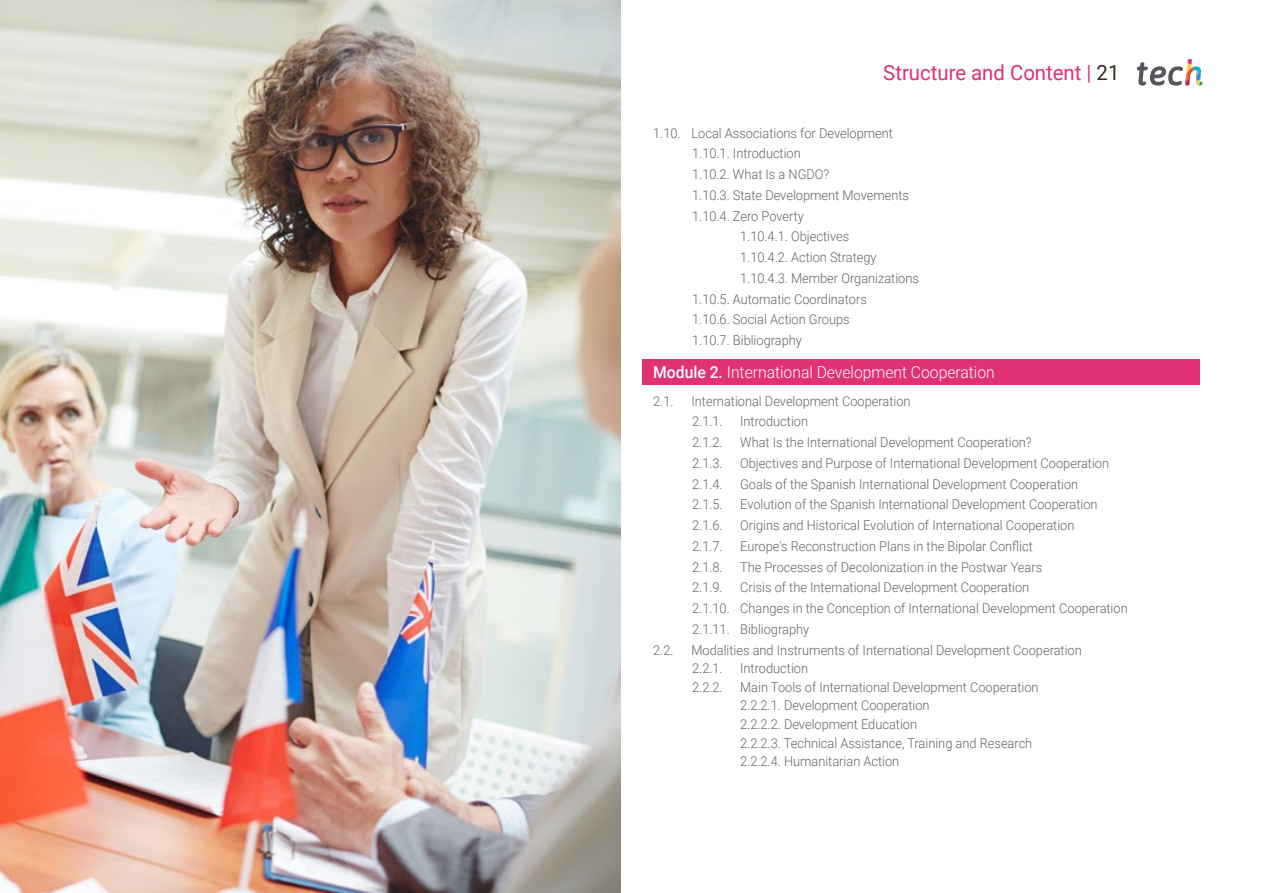
<style>
.page{position:relative;width:1263px;height:893px;background:#fff}
.page>*{position:absolute;margin:0;border:0;box-sizing:border-box;transform-origin:0 0}
.t1{font:21px "Roboto";color:#df3174}
.t2{font:300 16.5px "Roboto";color:#fff;scale:.95 1}
.t3{font:300 13.5px/18.6px "Roboto";color:#61646a;scale:.95 1}
.s1{color:#312e20}
.s2{font-weight:500}
</style>
<div class="page">
<img style="left:0;top:0;width:621px;height:893px">
<svg style="left:1137px;top:59px;width:65px;height:27px"></svg>
<div style="left:642px;top:360px;width:557px;height:25px;background:#df3174"></div>
<h1 class="t1" style="left:883px;top:57px;width:238px">Structure and Content | <span class="s1">21</span></h1>
<p class="t3" style="left:653px;top:123px;width:254px">1.10. Local Associations for Development</p>
<p class="t3" style="left:692px;top:144px;width:116px">1.10.1. Introduction</p>
<p class="t3" style="left:692px;top:165px;width:146px">1.10.2. What Is a NGDO?</p>
<p class="t3" style="left:692px;top:185px;width:230px">1.10.3. State Development Movements</p>
<p class="t3" style="left:692px;top:206px;width:119px">1.10.4. Zero Poverty</p>
<p class="t3" style="left:740px;top:227px;width:116px">1.10.4.1. Objectives</p>
<p class="t3" style="left:740px;top:248px;width:145px">1.10.4.2. Action Strategy</p>
<p class="t3" style="left:740px;top:268px;width:190px">1.10.4.3. Member Organizations</p>
<p class="t3" style="left:692px;top:289px;width:185px">1.10.5. Automatic Coordinators</p>
<p class="t3" style="left:692px;top:310px;width:167px">1.10.6. Social Action Groups</p>
<p class="t3" style="left:692px;top:331px;width:117px">1.10.7. Bibliography</p>
<p class="t2" style="left:653px;top:361px;width:361px"><span class="s2">Module 2.</span> International Development Cooperation</p>
<p class="t3" style="left:653px;top:391px;width:23px">2.1.</p>
<p class="t3" style="left:691px;top:390px;width:232px;line-height:20.7px">International Development Cooperation<br>2.1.1.</p>
<p class="t3" style="left:740px;top:412px;width:73px">Introduction</p>
<p class="t3" style="left:692px;top:432px;width:34px">2.1.2.</p>
<p class="t3" style="left:740px;top:432px;width:308px">What Is the International Development Cooperation?</p>
<p class="t3" style="left:692px;top:453px;width:34px">2.1.3.</p>
<p class="t3" style="left:740px;top:453px;width:390px">Objectives and Purpose of International Development Cooperation</p>
<p class="t3" style="left:692px;top:474px;width:34px">2.1.4.</p>
<p class="t3" style="left:740px;top:474px;width:357px">Goals of the Spanish International Development Cooperation</p>
<p class="t3" style="left:692px;top:495px;width:34px">2.1.5.</p>
<p class="t3" style="left:740px;top:495px;width:378px">Evolution of the Spanish International Development Cooperation</p>
<p class="t3" style="left:692px;top:515px;width:34px">2.1.6.</p>
<p class="t3" style="left:740px;top:515px;width:353px">Origins and Historical Evolution of International Cooperation</p>
<p class="t3" style="left:692px;top:536px;width:34px">2.1.7.</p>
<p class="t3" style="left:740px;top:536px;width:309px">Europe's Reconstruction Plans in the Bipolar Conflict</p>
<p class="t3" style="left:692px;top:557px;width:34px">2.1.8.</p>
<p class="t3" style="left:740px;top:557px;width:319px">The Processes of Decolonization in the Postwar Years</p>
<p class="t3" style="left:692px;top:578px;width:34px">2.1.9.</p>
<p class="t3" style="left:692px;top:577px;width:460px;line-height:20.7px;text-indent:48px">Crisis of the International Development Cooperation<br>2.1.10. Changes in the Conception of International Development Cooperation<br>2.1.11. Bibliography</p>
<p class="t3" style="left:653px;top:640px;width:23px">2.2.</p>
<p class="t3" style="left:691px;top:640px;width:412px">Modalities and Instruments of International Development Cooperation<br>2.2.1.</p>
<p class="t3" style="left:740px;top:658px;width:73px">Introduction</p>
<p class="t3" style="left:692px;top:677px;width:34px">2.2.2.</p>
<p class="t3" style="left:740px;top:677px;width:316px">Main Tools of International Development Cooperation 2.2.2.1. Development Cooperation<br>2.2.2.2. Development Education<br>2.2.2.3. Technical Assistance, Training and Research 2.2.2.4. Humanitarian Action</p>
</div>
